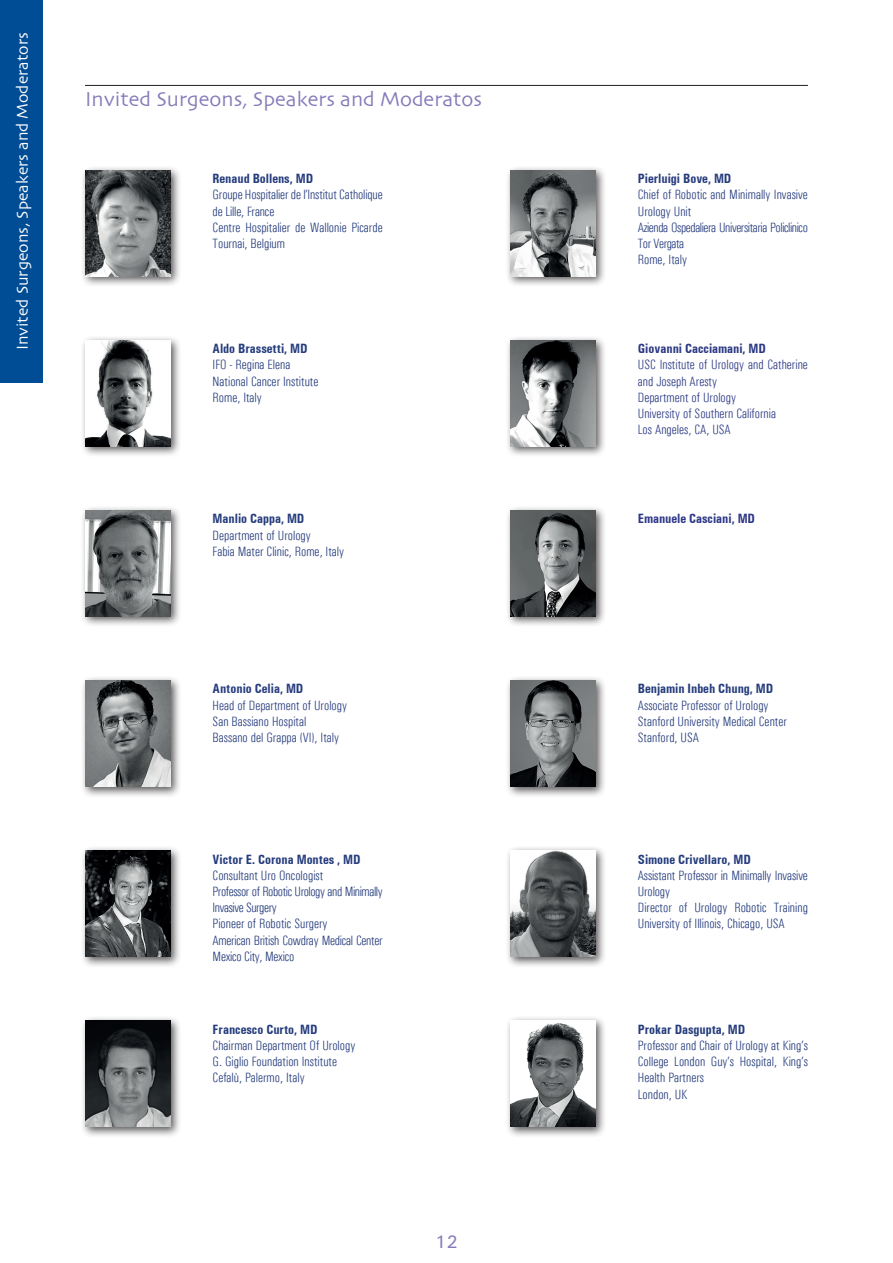
<style>
.page{position:relative;width:893px;height:1263px;background:#fff}
.page>*{position:absolute;margin:0;border:0;box-sizing:border-box;transform-origin:0 0}
.t1{font:21px "Skia";color:#877bb9}
.t2{font:500 18px "Univers";color:#877bb9}
.t3{font:16.5px "Skia";color:#fff}
.t4{font:300 condensed 13.5px/16.2px "Univers";color:#253c7d}
.t5{font:300 condensed 13.5px/16.2px "Univers";color:#253c7c}
.t6{font:300 condensed 13.5px/16.2px "Univers";letter-spacing:-.02em;color:#253c7c}
.t7{font:300 condensed 13.5px/16.2px "Univers";color:#2b3883}
.t8{font:300 condensed 13.5px/16.2px "Univers";letter-spacing:-.03em;color:#273c7e}
.t9{font:700 condensed 13.5px "Univers";color:#253c7c}
.t10{font:300 condensed 13.5px/16.2px "Univers";color:#273c7e}
.t11{font:700 condensed 13.5px "Univers";color:#253c7d}
.t12{font:700 condensed 13.5px "Univers";color:#273c7e}
.t13{font:700 condensed 13.5px "Univers";color:#2b3883}
.t14{font:700 condensed 13.5px "Univers";color:#2d3786}
</style>
<div class="page">
<hr style="left:85px;top:85px;width:723px;height:1px;background:#231f20">
<div style="left:0;top:0;width:43px;height:383px;background:#014d95"></div>
<div style="left:80px;top:675px;width:101px;height:123px;background:#231f20;opacity:.75"></div>
<img style="left:85px;top:680px;width:85px;height:107px">
<div style="left:505px;top:845px;width:102px;height:123px;background:#231f20;opacity:.75"></div>
<img style="left:510px;top:850px;width:85px;height:107px">
<div style="left:505px;top:505px;width:102px;height:123px;background:#231f20;opacity:.75"></div>
<img style="left:510px;top:510px;width:85px;height:107px">
<div style="left:80px;top:1015px;width:101px;height:123px;background:#231f20;opacity:.75"></div>
<img style="left:85px;top:1020px;width:85px;height:107px">
<div style="left:505px;top:1015px;width:102px;height:123px;background:#231f20;opacity:.75"></div>
<img style="left:510px;top:1020px;width:85px;height:107px">
<div style="left:505px;top:675px;width:102px;height:123px;background:#231f20;opacity:.75"></div>
<img style="left:510px;top:680px;width:85px;height:107px">
<div style="left:80px;top:845px;width:101px;height:123px;background:#231f20;opacity:.75"></div>
<img style="left:85px;top:850px;width:85px;height:107px">
<div style="left:80px;top:505px;width:101px;height:123px;background:#231f20;opacity:.75"></div>
<img style="left:85px;top:510px;width:85px;height:107px">
<div style="left:505px;top:335px;width:102px;height:122px;background:#231f20;opacity:.75"></div>
<img style="left:510px;top:340px;width:85px;height:106px">
<div style="left:80px;top:335px;width:101px;height:122px;background:#231f20;opacity:.75"></div>
<img style="left:85px;top:340px;width:85px;height:106px">
<div style="left:505px;top:165px;width:102px;height:122px;background:#231f20;opacity:.75"></div>
<img style="left:510px;top:170px;width:85px;height:106px">
<div style="left:80px;top:165px;width:101px;height:122px;background:#231f20;opacity:.75"></div>
<img style="left:85px;top:170px;width:85px;height:106px">
<p class="t3" style="left:13px;top:350px;width:320px;rotate:-90deg">Invited Surgeons, Speakers and Moderators</p>
<h1 class="t1" style="left:85px;top:86px;width:398px">Invited Surgeons, Speakers and Moderatos</h1>
<p class="t11" style="left:213px;top:171px;width:102px">Renaud Bollens, MD</p>
<p class="t4" style="left:213px;top:187px;width:172px">Groupe Hospitalier de l’Institut Catholique de Lille, France<br>Centre Hospitalier de Wallonie Picarde<br>Tournai, Belgium</p>
<p class="t9" style="left:213px;top:341px;width:97px">Aldo Brassetti, MD</p>
<p class="t5" style="left:213px;top:357px;width:107px">IFO - Regina Elena<br>National Cancer Institute<br>Rome, Italy</p>
<p class="t9" style="left:213px;top:511px;width:93px">Manlio Cappa, MD</p>
<p class="t5" style="left:213px;top:527px;width:133px">Department of Urology<br>Fabia Mater Clinic, Rome, Italy</p>
<p class="t12" style="left:213px;top:681px;width:92px">Antonio Celia, MD</p>
<p class="t10" style="left:213px;top:697px;width:136px">Head of Department of Urology<br>San Bassiano Hospital<br>Bassano del Grappa (VI), Italy</p>
<p class="t9" style="left:213px;top:851px;width:150px">Victor E. Corona Montes , MD</p>
<p class="t6" style="left:213px;top:867px;width:172px">Consultant Uro Oncologist<br>Professor of Robotic Urology and Minimally<br>Invasive Surgery<br>Pioneer of Robotic Surgery<br>American British Cowdray Medical Center<br>Mexico City, Mexico</p>
<p class="t11" style="left:213px;top:1021px;width:107px">Francesco Curto, MD</p>
<p class="t4" style="left:213px;top:1037px;width:144px">Chairman Department Of Urology<br>G. Giglio Foundation Institute<br>Cefalù, Palermo, Italy</p>
<h2 class="t2" style="left:435px;top:1230px;width:24px">12</h2>
<p class="t12" style="left:638px;top:171px;width:95px">Pierluigi Bove, MD</p>
<p class="t8" style="left:638px;top:187px;width:172px">Chief of Robotic and Minimally Invasive<br>Urology Unit<br>Azienda Ospedaliera Universitaria Policlinico<br>Tor Vergata<br>Rome, Italy</p>
<p class="t13" style="left:638px;top:341px;width:130px">Giovanni Cacciamani, MD</p>
<p class="t7" style="left:638px;top:357px;width:172px">USC Institute of Urology and Catherine and Joseph Aresty<br>Department of Urology<br>University of Southern California<br>Los Angeles, CA, USA</p>
<p class="t14" style="left:638px;top:511px;width:119px">Emanuele Casciani, MD</p>
<p class="t9" style="left:638px;top:681px;width:137px">Benjamin Inbeh Chung, MD</p>
<p class="t5" style="left:638px;top:697px;width:151px">Associate Professor of Urology<br>Stanford University Medical Center<br>Stanford, USA</p>
<p class="t11" style="left:638px;top:851px;width:114px">Simone Crivellaro, MD</p>
<p class="t4" style="left:638px;top:867px;width:172px">Assistant Professor in Minimally Invasive<br>Urology<br>Director of Urology Robotic Training<br>University of Illinois, Chicago, USA</p>
<p class="t9" style="left:638px;top:1021px;width:109px">Prokar Dasgupta, MD</p>
<p class="t5" style="left:638px;top:1037px;width:172px">Professor and Chair of Urology at King’s<br>College London Guy’s Hospital, King’s<br>Health Partners<br>London, UK</p>
</div>
